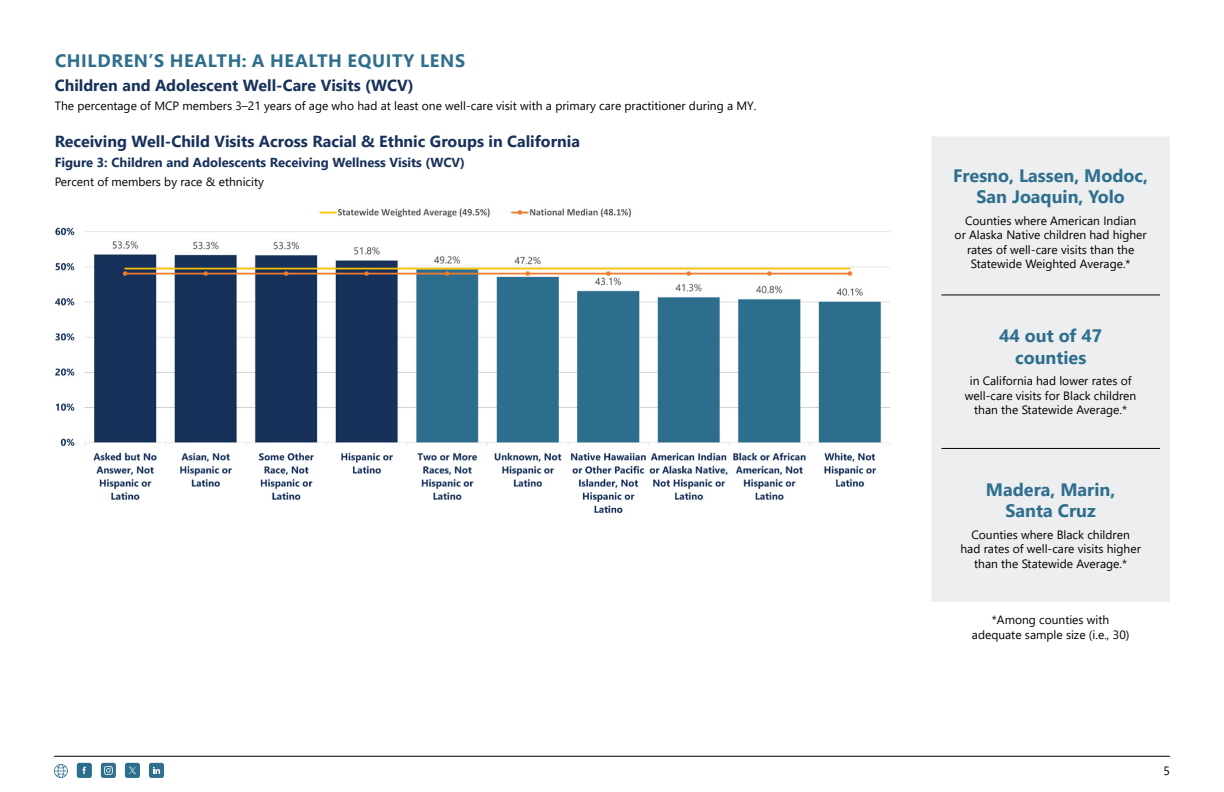
<style>
.page{position:relative;width:1224px;height:792px;background:#fff}
.page>*{position:absolute;margin:0;border:0;box-sizing:border-box;transform-origin:0 0}
.t1{font:700 18px/21.6px "Segoe UI";color:#2f6f8d;text-align:center}
.t2{font:700 18px "Segoe UI";letter-spacing:.035em;color:#2f6f8d}
.t3{font:700 16px "Segoe UI";color:#17315a}
.t4{font:700 13px "Segoe UI";color:#17315a}
.t5{font:12px/14.4px "Segoe UI";color:#000;text-align:center}
</style>
<div class="page">
<hr style="left:54px;top:756px;width:1116px;height:1px;background:#000">
<div style="left:125px;top:763px;width:15px;height:15px;background:#2d6e8d;border-radius:2px"></div>
<svg style="left:129px;top:767px;width:7px;height:7px"></svg>
<svg style="left:77px;top:763px;width:15px;height:15px"></svg>
<svg style="left:54px;top:764px;width:14px;height:14px"></svg>
<div style="left:101px;top:763px;width:15px;height:15px;background:#2f6f8d;border-radius:2px"></div>
<svg style="left:104px;top:766px;width:9px;height:9px"></svg>
<div style="left:149px;top:763px;width:15px;height:15px;background:#2f6f8d;border-radius:2px"></div>
<svg style="left:153px;top:767px;width:7px;height:7px"></svg>
<img style="left:55px;top:208px;width:836px;height:305px">
<div style="left:941px;top:146px;width:219px;height:456px;background:#eceef0"></div>
<hr style="left:941px;top:295px;width:219px;height:1px;background:#000">
<hr style="left:941px;top:448px;width:219px;height:1px;background:#000">
<div style="left:931px;top:146px;width:10px;height:149px;background:#eceef0"></div>
<div style="left:1160px;top:146px;width:10px;height:149px;background:#eceef0"></div>
<div style="left:931px;top:295px;width:10px;height:153px;background:#eceef0"></div>
<div style="left:1160px;top:295px;width:10px;height:153px;background:#eceef0"></div>
<div style="left:931px;top:448px;width:10px;height:154px;background:#eceef0"></div>
<div style="left:1160px;top:448px;width:10px;height:154px;background:#eceef0"></div>
<div style="left:931px;top:136px;width:239px;height:10px;background:#eceef0"></div>
<h1 class="t2" style="left:55px;top:44px;width:412px">CHILDREN’S HEALTH: A HEALTH EQUITY LENS</h1>
<h2 class="t3" style="left:55px;top:70px;width:360px">Children and Adolescent Well-Care Visits (WCV)</h2>
<p class="t5" style="left:55px;top:97px;width:703px">The percentage of MCP members 3–21 years of age who had at least one well-care visit with a primary care practitioner during a MY.</p>
<h2 class="t3" style="left:55px;top:126px;width:527px">Receiving Well-Child Visits Across Racial &amp; Ethnic Groups in California</h2>
<p class="t4" style="left:55px;top:150px;width:412px">Figure 3: Children and Adolescents Receiving Wellness Visits (WCV)</p>
<p class="t5" style="left:55px;top:173px;width:211px">Percent of members by race &amp; ethnicity</p>
<h1 class="t1" style="left:953px;top:163px;width:196px">Fresno, Lassen, Modoc,<br>San Joaquin, Yolo</h1>
<p class="t5" style="left:955px;top:212px;width:194px">Counties where American Indian<br>or Alaska Native children had higher rates of well-care visits than the Statewide Weighted Average.*</p>
<h1 class="t1" style="left:999px;top:324px;width:104px">44 out of 47 counties</h1>
<p class="t5" style="left:965px;top:373px;width:173px">in California had lower rates of well-care visits for Black children than the Statewide Average.*</p>
<h1 class="t1" style="left:986px;top:477px;width:131px">Madera, Marin,<br>Santa Cruz</h1>
<p class="t5" style="left:960px;top:526px;width:182px">Counties where Black children had rates of well-care visits higher than the Statewide Average.*</p>
<p class="t5" style="left:972px;top:612px;width:159px">*Among counties with adequate sample size (i.e., 30)</p>
<p class="t5" style="left:1164px;top:762px;width:8px">5</p>
</div>
